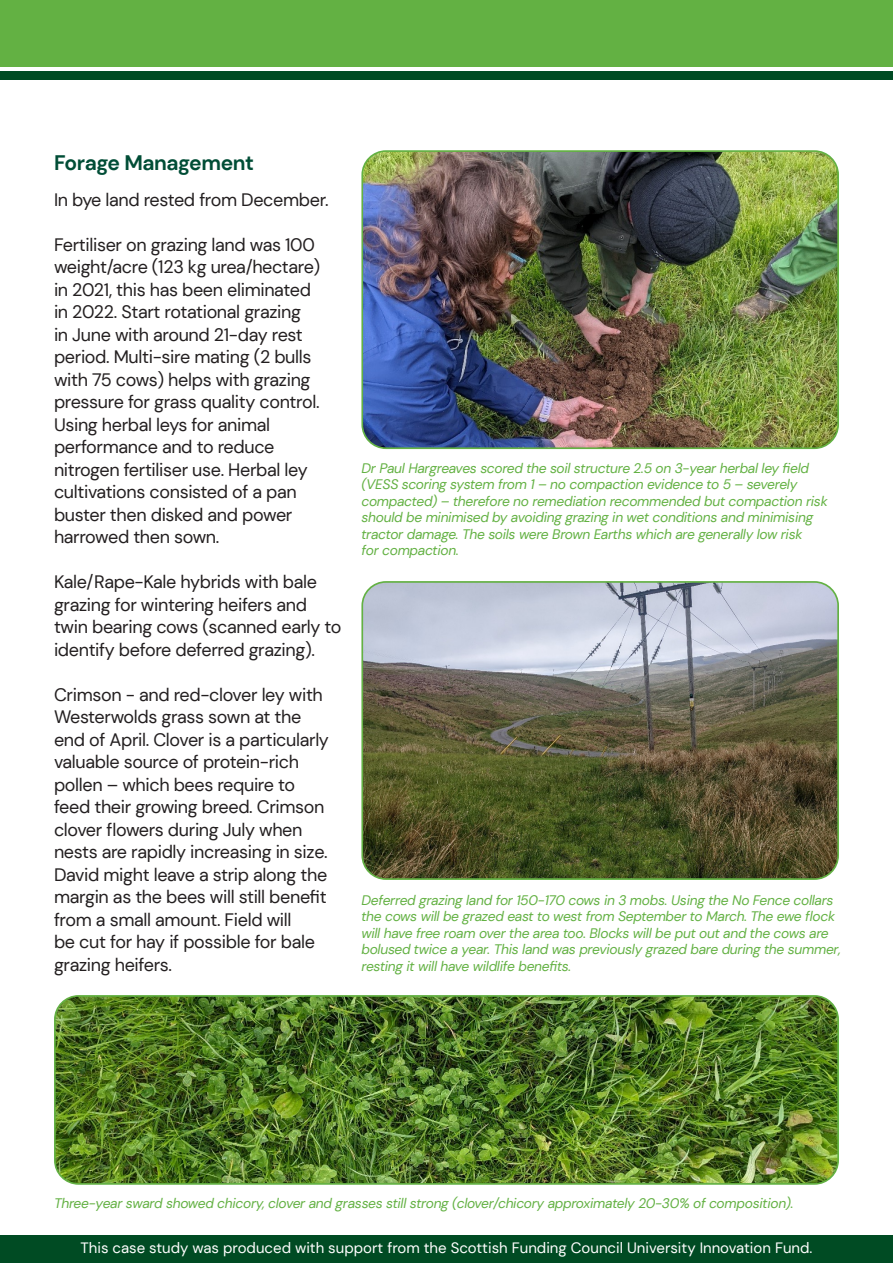
<style>
.page{position:relative;width:893px;height:1263px;background:#fff}
.page>*{position:absolute;margin:0;border:0;box-sizing:border-box;transform-origin:0 0}
.t1{font:700 21px "DM Sans";letter-spacing:-.02em;color:#004d36}
.t2{font:18px/22.5px "DM Sans";letter-spacing:-.02em;color:#231f20}
.t3{font:15px "DM Sans";color:#fff}
.t4{font:italic 13.8px/16.5px "DM Sans";letter-spacing:-.02em;color:#63b143}
</style>
<div class="page">
<img style="left:364px;top:153px;width:472px;height:293px">
<div style="left:361px;top:150px;width:478px;height:299px;border:2px solid #63b143;border-radius:24px"></div>
<img style="left:364px;top:584px;width:472px;height:293px">
<div style="left:361px;top:581px;width:478px;height:299px;border:2px solid #63b143;border-radius:24px"></div>
<img style="left:57px;top:998px;width:779px;height:184px">
<div style="left:54px;top:995px;width:785px;height:190px;border:2px solid #63b143;border-radius:24px"></div>
<div style="left:0;top:71px;width:893px;height:8px;background:#004b23"></div>
<div style="left:0;top:0;width:893px;height:67px;background:#63b143"></div>
<div style="left:0;top:1236px;width:893px;height:27px;background:#004b23"></div>
<p class="t1" style="left:54px;top:149px;width:202px">Forage Management</p>
<p class="t2" style="left:54px;top:188px;width:276px">In bye land rested from December.</p>
<p class="t2" style="left:54px;top:233px;width:268px">Fertiliser on grazing land was 100 weight/acre (123 kg urea/hectare) in 2021, this has been eliminated in 2022. Start rotational grazing<br>in June with around 21-day rest period. Multi-sire mating (2 bulls with 75 cows) helps with grazing pressure for grass quality control.<br>Using herbal leys for animal performance and to reduce nitrogen fertiliser use. Herbal ley cultivations consisted of a pan buster then disked and power harrowed then sown.</p>
<p class="t2" style="left:54px;top:571px;width:289px">Kale/Rape-Kale hybrids with bale grazing for wintering heifers and twin bearing cows (scanned early to identify before deferred grazing).</p>
<p class="t2" style="left:54px;top:683px;width:276px">Crimson - and red-clover ley with<br>Westerwolds grass sown at the end of April. Clover is a particularly valuable source of protein-rich pollen – which bees require to feed their growing breed. Crimson clover flowers during July when nests are rapidly increasing in size.<br>David might leave a strip along the margin as the bees will still benefit from a small amount. Field will<br>be cut for hay if possible for bale grazing heifers.</p>
<p class="t4" style="left:361px;top:460px;width:468px">Dr Paul Hargreaves scored the soil structure 2.5 on 3-year herbal ley field (VESS scoring system from 1 – no compaction evidence to 5 – severely compacted) – therefore no remediation recommended but compaction risk should be minimised by avoiding grazing in wet conditions and minimising tractor damage. The soils were Brown Earths which are generally low risk<br>for compaction.</p>
<p class="t4" style="left:361px;top:892px;width:481px">Deferred grazing land for 150-170 cows in 3 mobs. Using the No Fence collars the cows will be grazed east to west from September to March. The ewe flock will have free roam over the area too. Blocks will be put out and the cows are bolused twice a year. This land was previously grazed bare during the summer, resting it will have wildlife benefits.</p>
<p class="t4" style="left:54px;top:1194px;width:741px">Three-year sward showed chicory, clover and grasses still strong (clover/chicory approximately 20-30% of composition).</p>
<p class="t3" style="left:80px;top:1239px;width:733px">This case study was produced with support from the Scottish Funding Council University Innovation Fund.</p>
</div>
